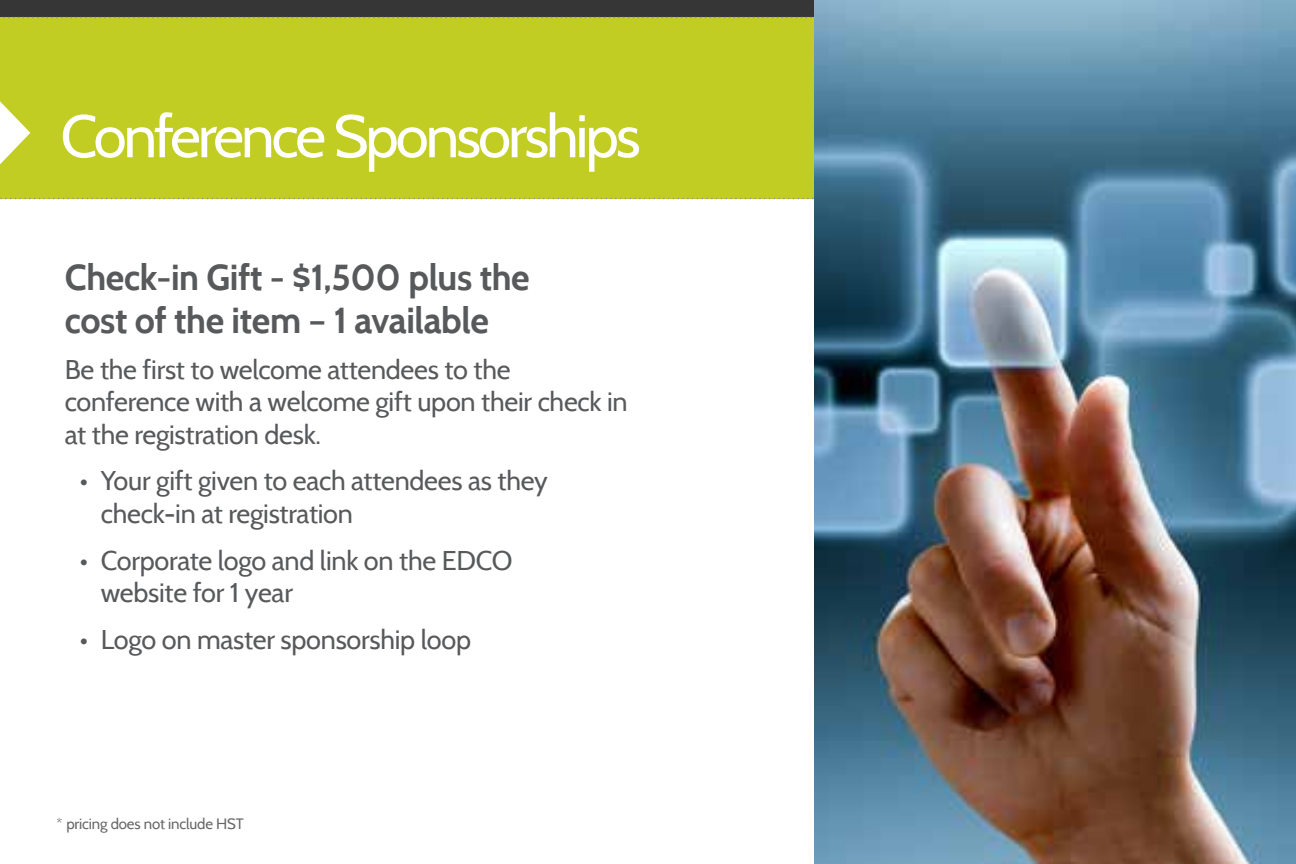
<style>
.page{position:relative;width:1296px;height:864px;background:#fff}
.page>*{position:absolute;margin:0;border:0;box-sizing:border-box;transform-origin:0 0}
.t1{font:60px "Cabin";letter-spacing:-.05em;color:#fff}
.t2{font:700 36px/43.2px "Cabin";letter-spacing:-.01em;color:#58595b}
.t3{font:27px/32.4px "Cabin";letter-spacing:-.01em;color:#58595b}
.t4{font:15px "Cabin";letter-spacing:-.01em;color:#000}
</style>
<div class="page">
<div style="left:0;top:0;width:814px;height:17px;background:#363636"></div>
<div style="left:0;top:17px;width:814px;height:183px;background:#c1cd23"></div>
<img style="left:814px;top:0;width:482px;height:864px">
<h1 class="t1" style="left:60px;top:99px;width:582px">Conference Sponsorships</h1>
<h2 class="t2" style="left:65px;top:255px;width:466px">Check-in Gift - $1,500 plus the cost of the item – 1 available</h2>
<p class="t3" style="left:65px;top:353px;width:564px">Be the first to welcome attendees to the conference with a welcome gift upon their check in at the registration desk.</p>
<p class="t3" style="left:101px;top:464px;width:448px;text-indent:-21px">• Your gift given to each attendees as they check-in at registration</p>
<p class="t3" style="left:101px;top:543px;width:413px;text-indent:-21px">• Corporate logo and link on the EDCO website for 1 year</p>
<p class="t3" style="left:80px;top:623px;width:393px">• Logo on master sponsorship loop</p>
<p class="t4" style="left:57px;top:815px;width:188px">* pricing does not include HST</p>
</div>
